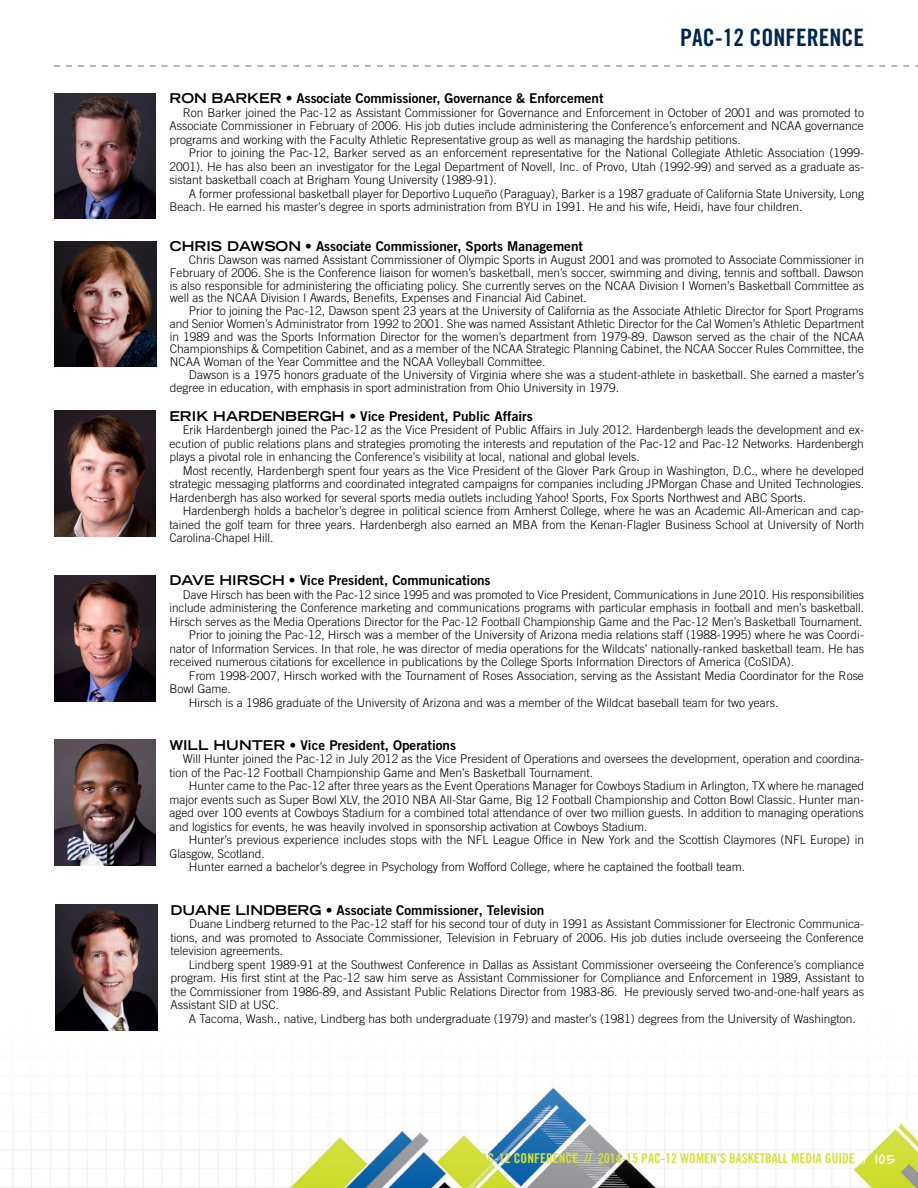
<style>
.page{position:relative;width:918px;height:1188px;background:#fff}
.page>*{position:absolute;margin:0;border:0;box-sizing:border-box;transform-origin:0 0}
.t1{font:24px "Trade Gothic LT Std Bd Cn 20";color:#00274c}
.text_8_5_9{font:13.5px "Trade Gothic LT Std Bd 2";color:#000}
.t2{font:13.5px "Trade Gothic LT Std Bd Cn 20";color:#d6e03d}
.Bios{font:300 12px/13.5px "Trade Gothic LT Std";color:#000;text-align:justify}
.s1{font-family:"Trade Gothic LT Std";font-weight:700;font-stretch:expanded}
.s2{font-family:"Trade Gothic LT Std Cn 18";color:#fff}
.s3{font-family:"Archi Stud";color:#fff}
</style>
<div class="page">
<img style="left:10px;top:575px;width:908px;height:613px">
<svg style="left:54px;top:65px;width:864px;height:2px"></svg>
<img style="left:54px;top:241px;width:102px;height:126px">
<img style="left:54px;top:576px;width:102px;height:125px">
<img style="left:55px;top:905px;width:102px;height:126px">
<img style="left:54px;top:93px;width:102px;height:126px">
<img style="left:54px;top:411px;width:102px;height:126px">
<img style="left:54px;top:739px;width:102px;height:126px">
<p class="t1" style="left:680px;top:23px;width:185px">PAC-12 CONFERENCE</p>
<p class="text_8_5_9" style="left:169px;top:90px;width:436px"><span class="s1">RON BARKER</span> • Associate Commissioner, Governance &amp; Enforcement</p>
<p class="Bios" style="left:169px;top:105px;width:696px;text-indent:14px">Ron Barker joined the Pac-12 as Assistant Commissioner for Governance and Enforcement in October of 2001 and was promoted to Associate Commissioner in February of 2006. His job duties include administering the Conference’s enforcement and NCAA governance programs and working with the Faculty Athletic Representative group as well as managing the hardship petitions.</p>
<p class="Bios" style="left:169px;top:146px;width:696px;text-indent:20px">Prior to joining the Pac-12, Barker served as an enforcement representative for the National Collegiate Athletic Association (1999- 2001). He has also been an investigator for the Legal Department of Novell, Inc. of Provo, Utah (1992-99) and served as a graduate as&shy;sistant basketball coach at Brigham Young University (1989-91).</p>
<p class="Bios" style="left:169px;top:186px;width:696px;text-indent:20px">A former professional basketball player for Deportivo Luqueño (Paraguay), Barker is a 1987 graduate of California State University, Long<br>Beach. He earned his master’s degree in sports administration from BYU in 1991. He and his wife, Heidi, have four children.</p>
<p class="text_8_5_9" style="left:170px;top:238px;width:415px"><span class="s1">CHRIS DAWSON</span> • Associate Commissioner, Sports Management</p>
<p class="Bios" style="left:170px;top:253px;width:696px;line-height:12.8px;text-indent:19px">Chris Dawson was named Assistant Commissioner of Olympic Sports in August 2001 and was promoted to Associate Commissioner in February of 2006. She is the Conference liaison for women’s basketball, men’s soccer, swimming and diving, tennis and softball. Dawson is also responsible for administering the officiating policy. She currently serves on the NCAA Division I Women’s Basketball Committee as well as the NCAA Division I Awards, Benefits, Expenses and Financial Aid Cabinet.</p>
<p class="Bios" style="left:170px;top:304px;width:696px;line-height:12.8px;text-indent:19px">Prior to joining the Pac-12, Dawson spent 23 years at the University of California as the Associate Athletic Director for Sport Programs and Senior Women’s Administrator from 1992 to 2001. She was named Assistant Athletic Director for the Cal Women’s Athletic Department in 1989 and was the Sports Information Director for the women’s department from 1979-89. Dawson served as the chair of the NCAA Championships &amp; Competition Cabinet, and as a member of the NCAA Strategic Planning Cabinet, the NCAA Soccer Rules Committee, the NCAA Woman of the Year Committee and the NCAA Volleyball Committee.</p>
<p class="Bios" style="left:170px;top:368px;width:696px;line-height:12.8px;text-indent:19px">Dawson is a 1975 honors graduate of the University of Virginia where she was a student-athlete in basketball. She earned a master’s degree in education, with emphasis in sport administration from Ohio University in 1979.</p>
<p class="text_8_5_9" style="left:169px;top:408px;width:365px"><span class="s1">ERIK HARDENBERGH</span> • Vice President, Public Affairs</p>
<p class="Bios" style="left:169px;top:423px;width:696px;text-indent:14px">Erik Hardenbergh joined the Pac-12 as the Vice President of Public Affairs in July 2012. Hardenbergh leads the development and ex&shy;ecution of public relations plans and strategies promoting the interests and reputation of the Pac-12 and Pac-12 Networks. Hardenbergh plays a pivotal role in enhancing the Conference’s visibility at local, national and global levels.</p>
<p class="Bios" style="left:169px;top:464px;width:696px;text-indent:14px">Most recently, Hardenbergh spent four years as the Vice President of the Glover Park Group in Washington, D.C., where he developed strategic messaging platforms and coordinated integrated campaigns for companies including JPMorgan Chase and United Technologies.<br>Hardenbergh has also worked for several sports media outlets including Yahoo! Sports, Fox Sports Northwest and ABC Sports.</p>
<p class="Bios" style="left:169px;top:504px;width:696px;text-indent:14px">Hardenbergh holds a bachelor’s degree in political science from Amherst College, where he was an Academic All-American and cap&shy;tained the golf team for three years. Hardenbergh also earned an MBA from the Kenan-Flagler Business School at University of North Carolina-Chapel Hill.</p>
<p class="text_8_5_9" style="left:169px;top:572px;width:323px"><span class="s1">DAVE HIRSCH</span> • Vice President, Communications</p>
<p class="Bios" style="left:169px;top:588px;width:696px;text-indent:14px">Dave Hirsch has been with the Pac-12 since 1995 and was promoted to Vice President, Communications in June 2010. His responsibilities include administering the Conference marketing and communications programs with particular emphasis in football and men’s basketball.<br>Hirsch serves as the Media Operations Director for the Pac-12 Football Championship Game and the Pac-12 Men’s Basketball Tournament.</p>
<p class="Bios" style="left:169px;top:628px;width:696px;text-indent:20px">Prior to joining the Pac-12, Hirsch was a member of the University of Arizona media relations staff (1988-1995) where he was Coordi&shy;nator of Information Services. In that role, he was director of media operations for the Wildcats’ nationally-ranked basketball team. He has received numerous citations for excellence in publications by the College Sports Information Directors of America (CoSIDA).</p>
<p class="Bios" style="left:169px;top:669px;width:696px;text-indent:20px">From 1998-2007, Hirsch worked with the Tournament of Roses Association, serving as the Assistant Media Coordinator for the Rose<br>Bowl Game.</p>
<p class="Bios" style="left:189px;top:696px;width:591px">Hirsch is a 1986 graduate of the University of Arizona and was a member of the Wildcat baseball team for two years.</p>
<p class="text_8_5_9" style="left:169px;top:736px;width:288px"><span class="s1">WILL HUNTER</span> • Vice President, Operations</p>
<p class="Bios" style="left:169px;top:752px;width:696px;text-indent:14px">Will Hunter joined the Pac-12 in July 2012 as the Vice President of Operations and oversees the development, operation and coordina&shy;tion of the Pac-12 Football Championship Game and Men’s Basketball Tournament.</p>
<p class="Bios" style="left:169px;top:779px;width:696px;text-indent:20px">Hunter came to the Pac-12 after three years as the Event Operations Manager for Cowboys Stadium in Arlington, TX where he managed major events such as Super Bowl XLV, the 2010 NBA All-Star Game, Big 12 Football Championship and Cotton Bowl Classic. Hunter man&shy;aged over 100 events at Cowboys Stadium for a combined total attendance of over two million guests. In addition to managing operations and logistics for events, he was heavily involved in sponsorship activation at Cowboys Stadium.</p>
<p class="Bios" style="left:169px;top:833px;width:696px;text-indent:20px">Hunter’s previous experience includes stops with the NFL League Office in New York and the Scottish Claymores (NFL Europe) in<br>Glasgow, Scotland.</p>
<p class="Bios" style="left:189px;top:860px;width:558px">Hunter earned a bachelor’s degree in Psychology from Wofford College, where he captained the football team.</p>
<p class="text_8_5_9" style="left:171px;top:901px;width:375px"><span class="s1">DUANE LINDBERG</span> • Associate Commissioner, Television</p>
<p class="Bios" style="left:171px;top:917px;width:695px;text-indent:18px">Duane Lindberg returned to the Pac-12 staff for his second tour of duty in 1991 as Assistant Commissioner for Electronic Communica&shy;tions, and was promoted to Associate Commissioner, Television in February of 2006. His job duties include overseeing the Conference television agreements.</p>
<p class="Bios" style="left:171px;top:957px;width:695px;text-indent:18px">Lindberg spent 1989-91 at the Southwest Conference in Dallas as Assistant Commissioner overseeing the Conference’s compliance program. His first stint at the Pac-12 saw him serve as Assistant Commissioner for Compliance and Enforcement in 1989, Assistant to the Commissioner from 1986-89, and Assistant Public Relations Director from 1983-86. He previously served two-and-one-half years as Assistant SID at USC.</p>
<p class="Bios" style="left:189px;top:1011px;width:669px">A Tacoma, Wash., native, Lindberg has both undergraduate (1979) and master’s (1981) degrees from the University of Washington.</p>
<p class="t2" style="left:475px;top:1150px;width:423px">PAC-12 CONFERENCE // 2014-15 PAC-12 WOMEN’S BASKETBALL MEDIA GUIDE <span class="s2">//</span> <span class="s3">105</span></p>
</div>
